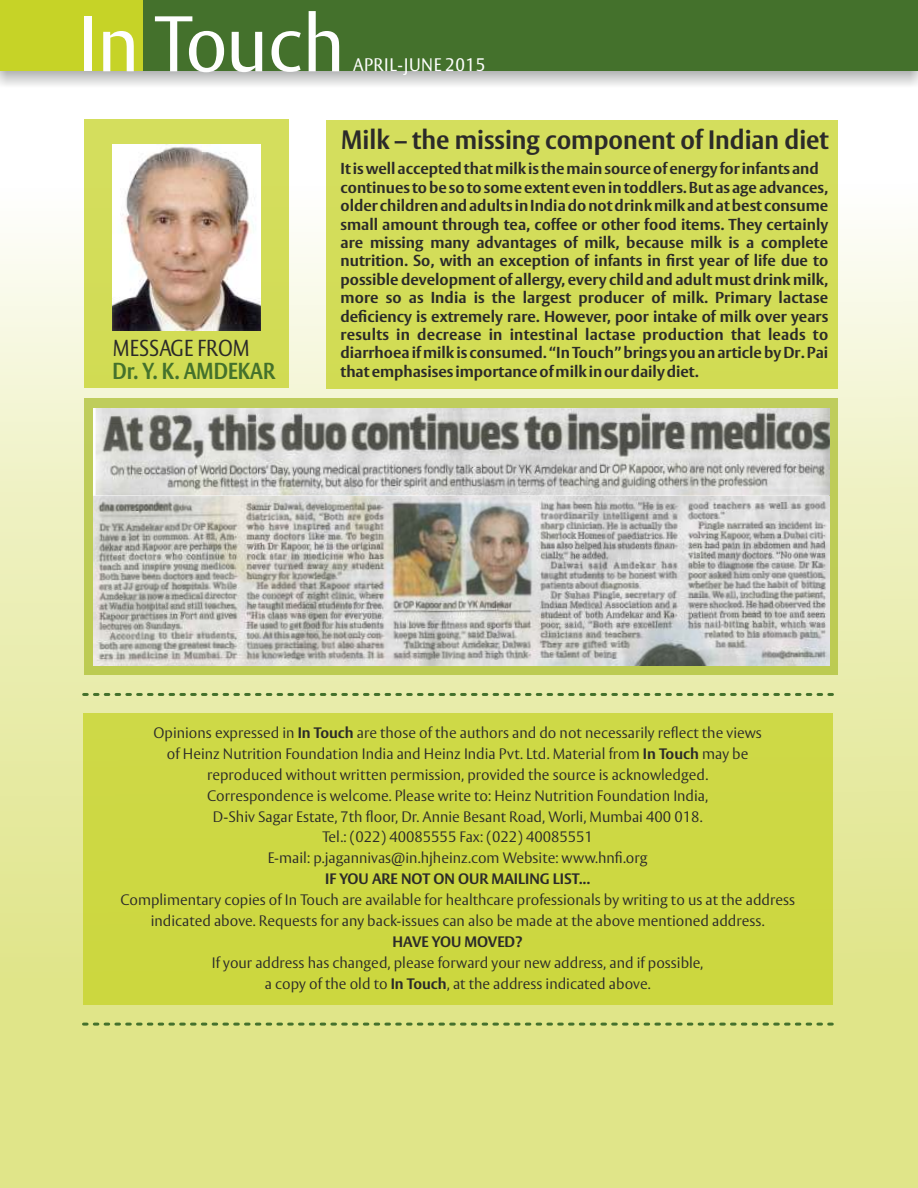
<style>
.page{position:relative;width:918px;height:1188px;background:#fff}
.page>*{position:absolute;margin:0;border:0;box-sizing:border-box;transform-origin:0 0}
.t1{font:77.85px "ASSA Vesta";color:#fefefe;scale:.95 1}
.t2{font:700 26.4px "ASSA Vesta";color:#2b2a29;scale:.95 1}
.t3{font:700 22.95px "ASSA Vesta";color:#44712c;scale:.88 1}
.t4{font:22.95px "ASSA Vesta";color:#2b2a29;scale:.88 1}
.t5{font:18px "ASSA Vesta";letter-spacing:.035em;color:#fff;scale:.95 1}
.t6{font:700 15.75px/18.5px "ASSA Vesta";color:#2b2a29}
.t7{font:300 15px/20.9px "ASSA Vesta";color:#2b2a29;text-align:center}
.t8{font:700 15px "ASSA Vesta";color:#2b2a29}
.s1{font-weight:700}
</style>
<div class="page">
<img style="left:0;top:119px;width:918px;height:1069px">
<div style="left:326px;top:120px;width:512px;height:269px;background:#d3dd59"></div>
<div style="left:140px;top:0;width:778px;height:71px;background:#44712c"></div>
<div style="left:0;top:0;width:142px;height:71px;background:#c6d327"></div>
<svg style="left:84px;top:693px;width:751px;height:3px;background:#91aa67"></svg>
<div style="left:83px;top:714px;width:749px;height:291px;background:#cdd843"></div>
<div style="left:84px;top:120px;width:205px;height:268px;background:#d2dc57"></div>
<div style="left:84px;top:399px;width:754px;height:276px;background:#aec034;opacity:.75"></div>
<img style="left:93px;top:496px;width:736px;height:170px">
<img style="left:96px;top:408px;width:733px;height:88px">
<img style="left:112px;top:144px;width:149px;height:186px">
<svg style="left:84px;top:1023px;width:751px;height:3px;background:#95ad5c"></svg>
<h1 class="t1" style="left:78px;top:11px;width:282px">In Touch</h1>
<p class="t5" style="left:353px;top:57px;width:141px">APRIL-JUNE 2015</p>
<h3 class="t4" style="left:113px;top:338px;width:157px">MESSAGE FROM</h3>
<h3 class="t3" style="left:113px;top:361px;width:186px">Dr. Y. K. AMDEKAR</h3>
<h2 class="t2" style="left:341px;top:128px;width:515px">Milk – the missing component of Indian diet</h2>
<p class="t6" style="left:341px;top:161px;width:489px">It is well accepted that milk is the main source of energy for infants and continues to be so to some extent even in toddlers. But as age advances, older children and adults in India do not drink milk and at best consume small amount through tea, coffee or other food items. They certainly are missing many advantages of milk, because milk is a complete nutrition. So, with an exception of infants in first year of life due to possible development of allergy, every child and adult must drink milk, more so as India is the largest producer of milk. Primary lactase deficiency is extremely rare. However, poor intake of milk over years results in decrease in intestinal lactase production that leads to diarrhoea if milk is consumed. “In Touch” brings you an article by Dr. Pai that emphasises importance of milk in our daily diet.</p>
<p class="t7" style="left:154px;top:724px;width:610px">Opinions expressed in <span class="s1">In Touch</span> are those of the authors and do not necessarily reflect the views of Heinz Nutrition Foundation India and Heinz India Pvt. Ltd. Material from <span class="s1">In Touch</span> may be reproduced without written permission, provided the source is acknowledged.<br>Correspondence is welcome. Please write to: Heinz Nutrition Foundation India,<br>D-Shiv Sagar Estate, 7th floor, Dr. Annie Besant Road, Worli, Mumbai 400 018.<br>Tel.: (022) 40085555 Fax: (022) 40085551<br>E-mail: p.jagannivas@in.hjheinz.com Website: www.hnfi.org</p>
<p class="t8" style="left:325px;top:873px;width:267px">IF YOU ARE NOT ON OUR MAILING LIST...</p>
<p class="t7" style="left:120px;top:891px;width:676px">Complimentary copies of In Touch are available for healthcare professionals by writing to us at the address indicated above. Requests for any back-issues can also be made at the above mentioned address.</p>
<p class="t8" style="left:393px;top:935px;width:132px">HAVE YOU MOVED?</p>
<p class="t7" style="left:212px;top:953px;width:493px">If your address has changed, please forward your new address, and if possible, a copy of the old to <span class="s1">In Touch</span>, at the address indicated above.</p>
</div>
